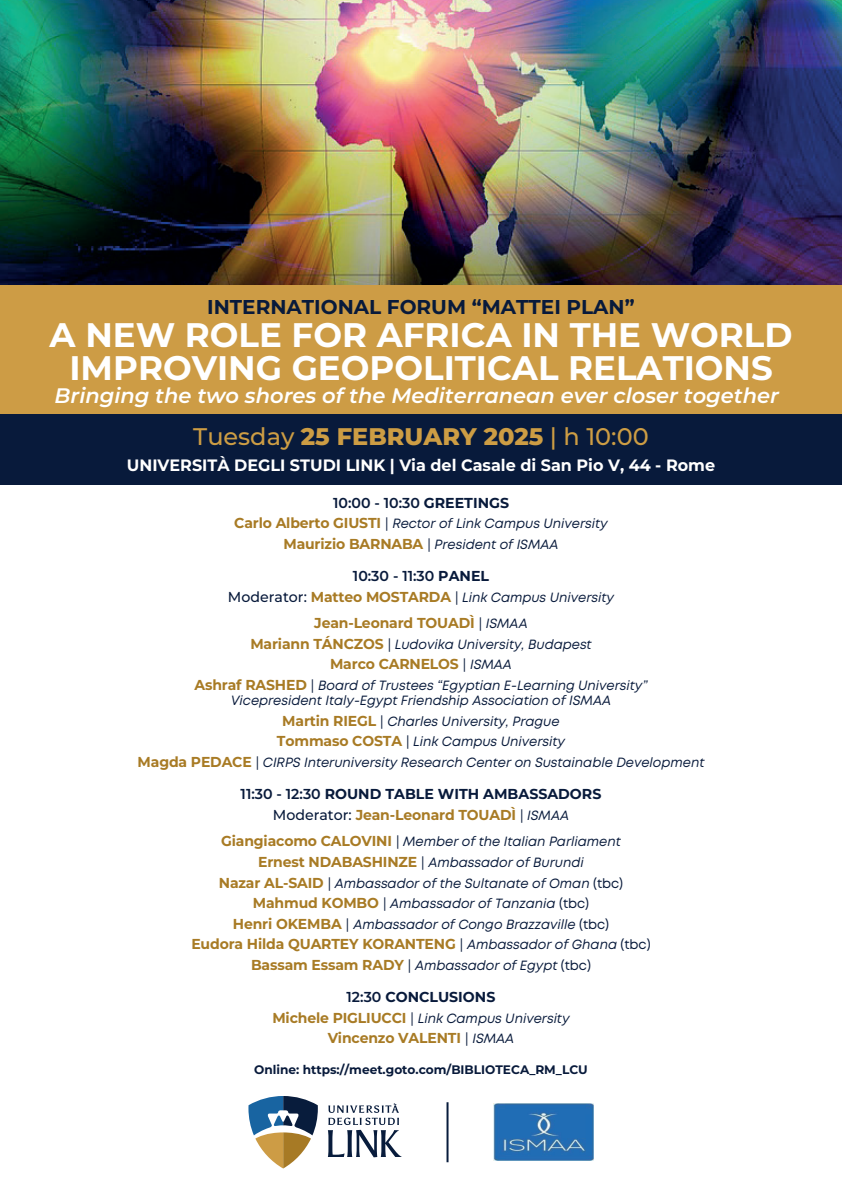
<style>
.page{position:relative;width:842px;height:1191px;background:#fff}
.page>*{position:absolute;margin:0;border:0;box-sizing:border-box;transform-origin:0 0}
.t1{font:700 34px/33px "Montserrat";color:#fff;text-align:center}
.t2{font:500 24px "Montserrat";color:#cd9d44}
.t3{font:italic 600 21px "Montserrat";color:#fff}
.t4{font:700 20px "Montserrat";color:#081a3b}
.t5{font:700 16.4px "Montserrat";color:#fff}
.t6{font:700 14.4px "Montserrat";letter-spacing:-.01em;color:#a87b25}
.t7{font:700 14.4px/20.5px "Montserrat";color:#081a3b;text-align:center}
.t8{font:600 14.4px "Montserrat";color:#081a3b}
.t9{font:italic 13.4px/20.5px "Mont";color:#081a3b;text-align:center}
.t10{font:700 12.3px "Montserrat";color:#081a3b}
.s1{font-weight:800}
.s2{font-weight:700}
.s3{font-family:"Montserrat";font-weight:700;font-style:normal;font-size:14.4px;color:#a87b25}
.s4{font-family:"Montserrat";font-style:normal;font-size:14.4px}
.s5{font-family:"Montserrat";font-weight:500;font-style:normal;font-size:14.4px}
.s6{font-weight:400;color:#081a3b}
.s7{font-family:"Mont";font-weight:400;font-style:italic;font-size:13.4px;color:#081a3b}
.s8{font-weight:600}
.s9{font-weight:500}
.s10{color:#a87b25}
.s11{font-weight:400}
.s12{font-family:"Mont";font-weight:400;font-style:italic;font-size:13.4px}
.s13{font-style:normal}
.s14{font-family:"Mont";font-weight:400;font-size:13.4px;color:#081a3b}
</style>
<div class="page">
<img style="left:0;top:0;width:842px;height:285px">
<div style="left:0;top:285px;width:842px;height:141px;background:#cd9c45"></div>
<div style="left:0;top:414px;width:842px;height:71px;background:#081a3b"></div>
<svg style="left:328px;top:1103px;width:73px;height:54px"></svg>
<svg style="left:248px;top:1096px;width:70px;height:72px"></svg>
<hr style="left:446px;top:1102px;width:2px;height:60px;background:#081c3c">
<img style="left:493px;top:1103px;width:100px;height:57px">
<h3 class="t4" style="left:207px;top:293px;width:429px">INTERNATIONAL FORUM “MATTEI PLAN”</h3>
<h1 class="t1" style="left:50px;top:317px;width:744px">A NEW ROLE FOR AFRICA IN THE WORLD<br>IMPROVING GEOPOLITICAL RELATIONS</h1>
<h3 class="t3" style="left:55px;top:381px;width:726px">Bringing the two shores of the Mediterranean ever closer together</h3>
<h2 class="t2" style="left:193px;top:420px;width:457px">Tuesday <span class="s1">25 FEBRUARY 2025</span> | h 10:00</h2>
<p class="t5" style="left:127px;top:454px;width:590px">UNIVERSITÀ DEGLI STUDI LINK | Via del Casale di San Pio V, 44 - Rome</p>
<p class="t8" style="left:333px;top:493px;width:177px">10:00 - 10:30 <span class="s2">GREETINGS</span></p>
<p class="t9" style="left:234px;top:513px;width:375px"><span class="s3">Carlo Alberto GIUSTI</span> <span class="s4">|</span> Rector of Link Campus University<br><span class="s3">Maurizio BARNABA</span> <span class="s4">|</span> President of ISMAA</p>
<p class="t8" style="left:353px;top:566px;width:138px">10:30 - 11:30 <span class="s2">PANEL</span></p>
<p class="t9" style="left:228px;top:587px;width:387px"><span class="s5">Moderator:</span> <span class="s3">Matteo MOSTARDA</span> <span class="s4">|</span> Link Campus University</p>
<p class="t6" style="left:314px;top:613px;width:215px">Jean-Leonard TOUADÌ <span class="s6">|</span> <span class="s7">ISMAA</span></p>
<p class="t9" style="left:250px;top:634px;width:343px"><span class="s3">Mariann TÁNCZOS</span> <span class="s4">|</span> Ludovika University, Budapest</p>
<p class="t6" style="left:330px;top:654px;width:183px">Marco CARNELOS <span class="s6">|</span> <span class="s7">ISMAA</span></p>
<p class="t9" style="left:194px;top:677px;width:454px;line-height:15.6px"><span class="s3">Ashraf RASHED</span> <span class="s4">|</span> Board of Trustees “Egyptian E-Learning University”<br>Vicepresident Italy-Egypt Friendship Association of ISMAA</p>
<p class="t9" style="left:138px;top:711px;width:568px"><span class="s3">Martin RIEGL</span> <span class="s4">|</span> Charles University, Prague<br><span class="s3">Tommaso COSTA</span> <span class="s4">|</span> Link Campus University<br><span class="s3">Magda PEDACE</span> <span class="s4">|</span> CIRPS Interuniversity Research Center on Sustainable Development</p>
<p class="t7" style="left:241px;top:783px;width:362px"><span class="s8">11:30 - 12:30</span> ROUND TABLE WITH AMBASSADORS<br><span class="s9">Moderator:</span> <span class="s10">Jean-Leonard TOUADÌ</span> <span class="s11">|</span> <span class="s12">ISMAA</span></p>
<p class="t9" style="left:219px;top:831px;width:406px"><span class="s3">Giangiacomo CALOVINI</span> <span class="s4">|</span> Member of the Italian Parliament <span class="s3">Ernest NDABASHINZE</span> <span class="s4">|</span> Ambassador of Burundi<br><span class="s3">Nazar AL-SAID</span> <span class="s4">|</span> Ambassador of the Sultanate of Oman <span class="s13">(tbc)<br></span><span class="s3">Mahmud KOMBO</span> <span class="s4">|</span> Ambassador of Tanzania <span class="s13">(tbc)<br></span><span class="s3">Henri OKEMBA</span> <span class="s4">|</span> Ambassador of Congo Brazzaville <span class="s13">(tbc)</span></p>
<p class="t6" style="left:191px;top:934px;width:461px">Eudora Hilda QUARTEY KORANTENG <span class="s6">|</span> <span class="s7">Ambassador of Ghana</span> <span class="s14">(tbc)</span></p>
<p class="t9" style="left:251px;top:954px;width:341px"><span class="s3">Bassam Essam RADY</span> <span class="s4">|</span> Ambassador of Egypt <span class="s13">(tbc)</span></p>
<p class="t7" style="left:347px;top:986px;width:150px"><span class="s8">12:30</span> CONCLUSIONS</p>
<p class="t9" style="left:272px;top:1007px;width:299px"><span class="s3">Michele PIGLIUCCI</span> <span class="s4">|</span> Link Campus University</p>
<p class="t6" style="left:328px;top:1028px;width:188px">Vincenzo VALENTI <span class="s6">|</span> <span class="s7">ISMAA</span></p>
<p class="t10" style="left:254px;top:1061px;width:335px">Online: https://meet.goto.com/BIBLIOTECA_RM_LCU</p>
</div>
